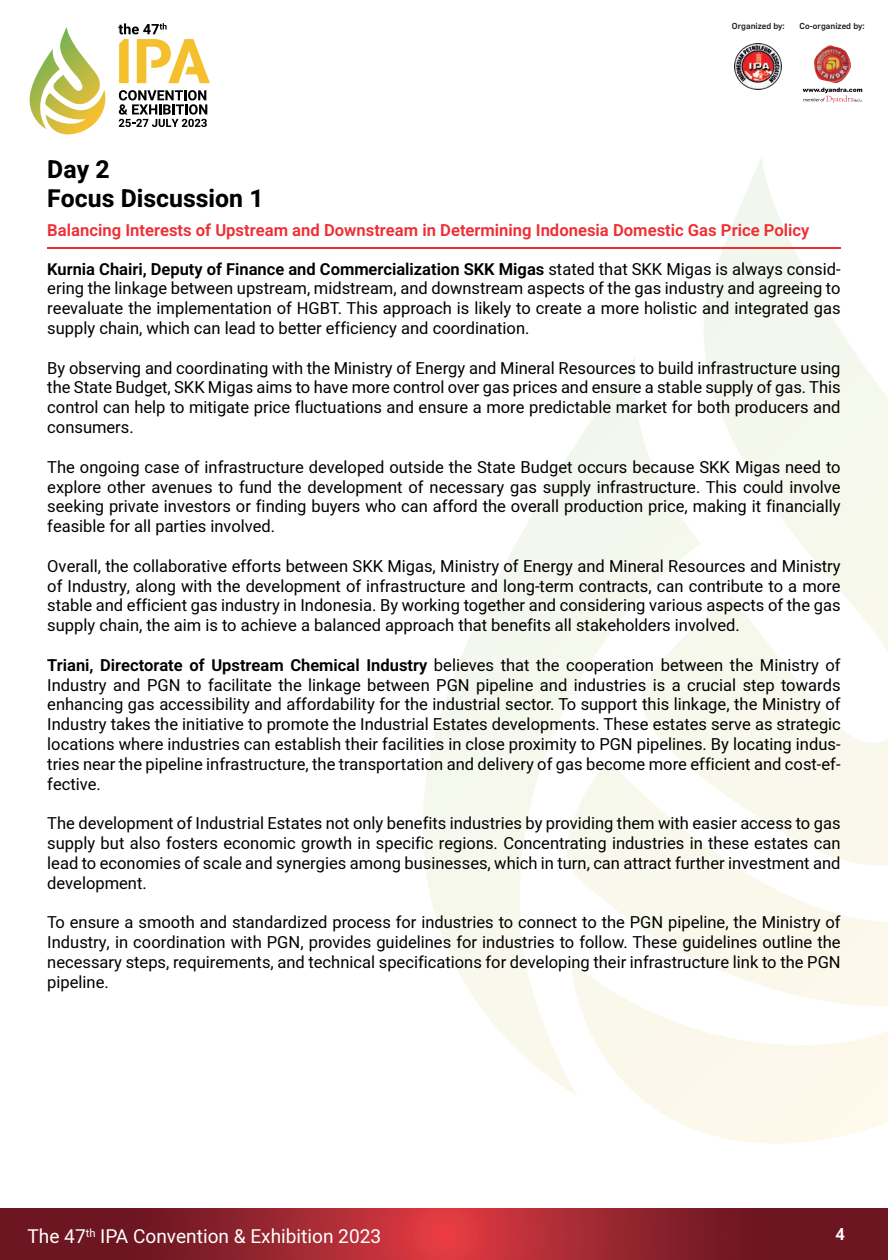
<style>
.page{position:relative;width:888px;height:1260px;background:#fff}
.page>*{position:absolute;margin:0;border:0;box-sizing:border-box;transform-origin:0 0}
.t1{font:700 24.75px "Heebo";color:#000001}
.t2{font:19.05px "Heebo";color:#fff}
.t3{font:600 16.65px "Heebo";color:#ee3035}
.t4{font:16.5px/19.8px "Heebo";color:#000001;text-align:justify}
.t5{font:600 16.5px "Heebo";color:#fff}
.t6{font:500 8.55px "Flama";color:#231f20}
.s1{font-weight:600}
</style>
<div class="page">
<svg style="left:423px;top:157px;width:465px;height:987px"></svg>
<svg style="left:29px;top:27px;width:77px;height:108px"></svg>
<svg style="left:0;top:1208px;width:888px;height:52px;background:#92222c"></svg>
<svg style="left:119px;top:90px;width:88px;height:37px"></svg>
<svg style="left:118px;top:23px;width:92px;height:60px"></svg>
<hr style="left:47px;top:247px;width:793px;height:2px;background:#ee2e2c">
<img style="left:735px;top:43px;width:46px;height:46px">
<img style="left:802px;top:45px;width:60px;height:58px">
<h1 class="t1" style="left:47px;top:152px;width:64px">Day 2</h1>
<p class="t6" style="left:732px;top:20px;width:54px">Organized by:</p>
<p class="t6" style="left:799px;top:20px;width:67px">Co-organized by:</p>
<h1 class="t1" style="left:47px;top:181px;width:218px">Focus Discussion 1</h1>
<p class="t3" style="left:47px;top:218px;width:764px">Balancing Interests of Upstream and Downstream in Determining Indonesia Domestic Gas Price Policy</p>
<p class="t4" style="left:47px;top:259px;width:795px"><span class="s1">Kurnia Chairi, Deputy of Finance and Commercialization SKK Migas</span> stated that SKK Migas is always consid&shy;ering the linkage between upstream, midstream, and downstream aspects of the gas industry and agreeing to reevaluate the implementation of HGBT. This approach is likely to create a more holistic and integrated gas supply chain, which can lead to better efficiency and coordination.</p>
<p class="t4" style="left:47px;top:358px;width:795px">By observing and coordinating with the Ministry of Energy and Mineral Resources to build infrastructure using the State Budget, SKK Migas aims to have more control over gas prices and ensure a stable supply of gas. This control can help to mitigate price fluctuations and ensure a more predictable market for both producers and consumers.</p>
<p class="t4" style="left:47px;top:457px;width:795px">The ongoing case of infrastructure developed outside the State Budget occurs because SKK Migas need to explore other avenues to fund the development of necessary gas supply infrastructure. This could involve seeking private investors or finding buyers who can afford the overall production price, making it financially feasible for all parties involved.</p>
<p class="t4" style="left:47px;top:556px;width:795px">Overall, the collaborative efforts between SKK Migas, Ministry of Energy and Mineral Resources and Ministry of Industry, along with the development of infrastructure and long-term contracts, can contribute to a more stable and efficient gas industry in Indonesia. By working together and considering various aspects of the gas supply chain, the aim is to achieve a balanced approach that benefits all stakeholders involved.</p>
<p class="t4" style="left:47px;top:655px;width:795px"><span class="s1">Triani, Directorate of Upstream Chemical Industry</span> believes that the cooperation between the Ministry of Industry and PGN to facilitate the linkage between PGN pipeline and industries is a crucial step towards enhancing gas accessibility and affordability for the industrial sector. To support this linkage, the Ministry of Industry takes the initiative to promote the Industrial Estates developments. These estates serve as strategic locations where industries can establish their facilities in close proximity to PGN pipelines. By locating indus&shy;tries near the pipeline infrastructure, the transportation and delivery of gas become more efficient and cost-ef&shy;fective.</p>
<p class="t4" style="left:47px;top:813px;width:795px">The development of Industrial Estates not only benefits industries by providing them with easier access to gas supply but also fosters economic growth in specific regions. Concentrating industries in these estates can lead to economies of scale and synergies among businesses, which in turn, can attract further investment and development.</p>
<p class="t4" style="left:47px;top:912px;width:795px">To ensure a smooth and standardized process for industries to connect to the PGN pipeline, the Ministry of Industry, in coordination with PGN, provides guidelines for industries to follow. These guidelines outline the necessary steps, requirements, and technical specifications for developing their infrastructure link to the PGN pipeline.</p>
<p class="t2" style="left:28px;top:1223px;width:355px">The 47<sup>th</sup> IPA Convention &amp; Exhibition 2023</p>
<p class="t5" style="left:835px;top:1222px;width:11px">4</p>
</div>
